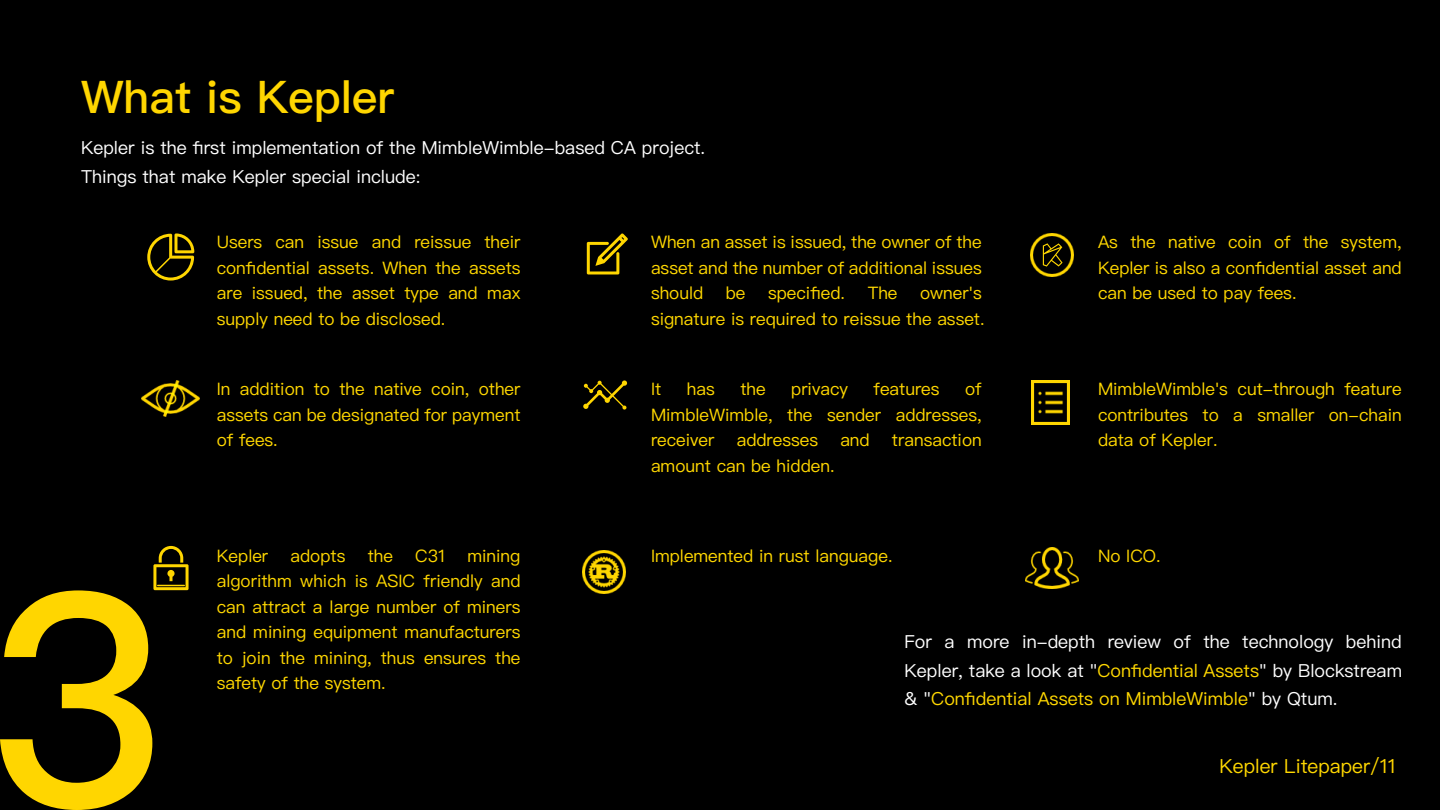
<style>
.page{position:relative;width:1440px;height:810px;background:#000}
.page>*{position:absolute;margin:0;border:0;box-sizing:border-box;transform-origin:0 0}
.t1{font:500 45px "Ping Fang SC";color:#ffd600}
.t2{font:19.5px "Ping Fang SC";color:#ffd800}
.t3{font:18px/28.5px "Ping Fang SC";color:#fff}
.t4{font:17.25px/25.5px "Ping Fang SC";color:#ffd800;text-align:justify}
.s1{color:#ffd800}
.s2{color:#ffd600}
</style>
<div class="page">
<svg style="left:147px;top:233px;width:47px;height:48px"></svg>
<svg style="left:587px;top:233px;width:41px;height:41px"></svg>
<img style="left:1030px;top:233px;width:44px;height:44px">
<svg style="left:1043px;top:243px;width:20px;height:24px"></svg>
<img style="left:141px;top:380px;width:58px;height:37px">
<img style="left:1026px;top:548px;width:52px;height:40px">
<svg style="left:0;top:546px;width:189px;height:264px"></svg>
<img style="left:1032px;top:380px;width:38px;height:44px">
<img style="left:583px;top:550px;width:43px;height:43px">
<svg style="left:583px;top:380px;width:44px;height:30px"></svg>
<h1 class="t1" style="left:81px;top:74px;width:315px">What is Kepler</h1>
<p class="t3" style="left:81px;top:133px;width:626px">Kepler is the first implementation of the MimbleWimble-based CA project.<br>Things that make Kepler special include:</p>
<p class="t4" style="left:217px;top:229px;width:305px">Users can issue and reissue their confidential assets. When the assets are issued, the asset type and max supply need to be disclosed.</p>
<p class="t4" style="left:651px;top:229px;width:332px">When an asset is issued, the owner of the asset and the number of additional issues should</p>
<p class="t4" style="left:726px;top:280px;width:21px">be</p>
<p class="t4" style="left:768px;top:280px;width:78px">specified.</p>
<p class="t4" style="left:868px;top:280px;width:31px">The</p>
<p class="t4" style="left:651px;top:280px;width:335px;text-align:right">owner's<br>signature is required to reissue the asset.</p>
<p class="t4" style="left:1098px;top:229px;width:305px">As the native coin of the system, Kepler is also a confidential asset and can be used to pay fees.</p>
<p class="t4" style="left:651px;top:376px;width:12px">It</p>
<p class="t4" style="left:687px;top:376px;width:29px">has</p>
<p class="t4" style="left:740px;top:376px;width:27px">the</p>
<p class="t4" style="left:791px;top:376px;width:58px">privacy</p>
<p class="t4" style="left:874px;top:376px;width:68px">features</p>
<p class="t4" style="left:217px;top:376px;width:305px">In addition to the native coin, other assets can be designated for payment of fees.</p>
<p class="t4" style="left:1098px;top:376px;width:305px">MimbleWimble's cut-through feature contributes to a smaller on-chain data of Kepler.</p>
<p class="t4" style="left:651px;top:376px;width:332px;text-indent:314px">of MimbleWimble, the sender addresses, receiver</p>
<p class="t4" style="left:737px;top:427px;width:83px">addresses</p>
<p class="t4" style="left:840px;top:427px;width:31px">and</p>
<p class="t4" style="left:892px;top:427px;width:91px">transaction</p>
<p class="t4" style="left:651px;top:453px;width:185px">amount can be hidden.</p>
<p class="t4" style="left:217px;top:543px;width:305px;text-indent:251px">mining algorithm which is ASIC friendly and can attract a large number of miners and mining equipment manufacturers to join the mining, thus ensures the safety of the system.</p>
<p class="t4" style="left:651px;top:543px;width:243px">Implemented in rust language.</p>
<p class="t4" style="left:1098px;top:543px;width:64px">No ICO.</p>
<p class="t4" style="left:217px;top:543px;width:53px">Kepler</p>
<p class="t4" style="left:291px;top:543px;width:56px">adopts</p>
<p class="t4" style="left:368px;top:543px;width:27px">the</p>
<p class="t4" style="left:415px;top:543px;width:31px">C31</p>
<p class="t3" style="left:904px;top:628px;width:499px;text-align:justify">For a more in-depth review of the technology behind Kepler, take a look at "<span class="s1">Confidential Assets</span>" by Blockstream &amp; "<span class="s1">Confidential Assets on MimbleWimble</span>" by Qtum.</p>
<p class="t2" style="left:1220px;top:756px;width:178px">Kepler Litepaper/<span class="s2">11</span></p>
</div>
